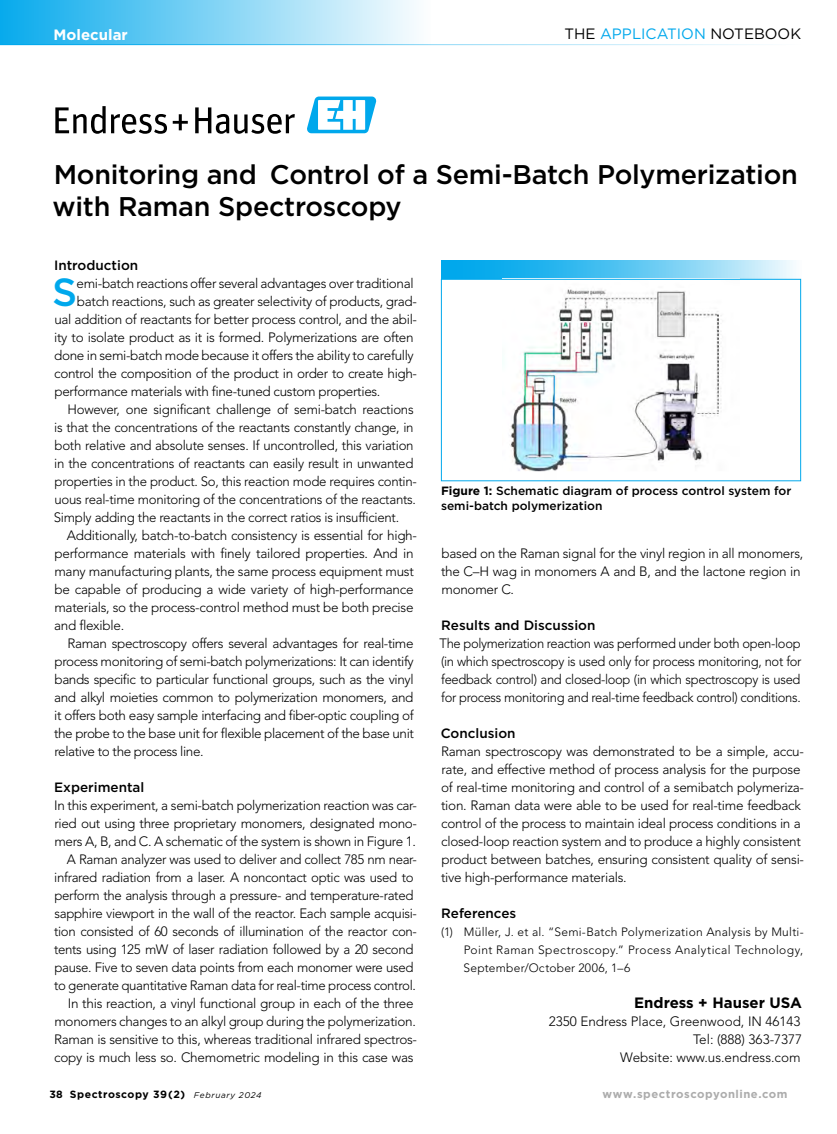
<style>
.page{position:relative;width:837px;height:1134px;background:#fff}
.page>*{position:absolute;margin:0;border:0;box-sizing:border-box;transform-origin:0 0}
.t1{font:500 39.15px "Gotham";color:#00a8ec}
.t2{font:500 27px/32.4px "Gotham";letter-spacing:-.01em;color:#000}
.t3{font:15px "Gotham";color:#000}
.t4{font:700 15px "Gotham";color:#000}
.t5{font:700 15px "Gotham";color:#fff}
.t6{font:300 13.5px/18px "Avenir LT Std";letter-spacing:-.025em;color:#000}
.t7{font:300 13.5px/18px "Avenir LT Std";letter-spacing:-.025em;color:#000;text-align:justify;scale:.96 1}
.t8{font:300 13.5px/18px "Avenir LT Std";color:#000;text-align:right}
.t9{font:500 13.5px "Gotham";color:#000}
.t10{font:300 12px/18px "Avenir LT Std";letter-spacing:.03em;color:#000;text-align:justify}
.t11{font:500 12px/14.4px "Gotham";color:#000}
.t12{font:700 11.25px "Gotham";letter-spacing:.05em;color:#acacac}
.t13{font:700 10.5px "Gotham";letter-spacing:.05em;color:#000}
.s1{color:#00a8ec}
.s2{font-weight:700}
.s3{font-weight:400;font-style:italic;font-size:8.25px}
</style>
<div class="page">
<div style="left:0;top:0;width:431px;height:45px;background:linear-gradient(to right,#07aaec,#fdfefe)"></div>
<hr style="left:0;top:44px;width:801px;height:1px;background:#00a8ec">
<svg style="left:441px;top:261px;width:360px;height:18px;background:#64c9f2"></svg>
<img style="left:509px;top:289px;width:213px;height:183px">
<div style="left:441px;top:279px;width:360px;height:202px;border:1px solid #00a8ec"></div>
<svg style="left:55px;top:106px;width:112px;height:28px"></svg>
<svg style="left:173px;top:114px;width:15px;height:16px"></svg>
<svg style="left:195px;top:107px;width:100px;height:27px"></svg>
<svg style="left:307px;top:97px;width:69px;height:36px"></svg>
<p class="t5" style="left:54px;top:24px;width:76px">Molecular</p>
<p class="t3" style="left:564px;top:24px;width:238px">THE <span class="s1">APPLICATION</span> NOTEBOOK</p>
<h2 class="t2" style="left:53px;top:158px;width:747px">Monitoring and Control of a Semi-Batch Polymerization with Raman Spectroscopy</h2>
<p class="t9" style="left:54px;top:256px;width:86px">Introduction</p>
<h1 class="t1" style="left:52px;top:267px;width:27px">S</h1>
<p class="t6" style="left:77px;top:274px;width:339px">emi-batch reactions offer several advantages over traditional</p>
<p class="t6" style="left:77px;top:292px;width:342px">batch reactions, such as greater selectivity of products, grad-</p>
<p class="t6" style="left:54px;top:310px;width:364px">ual addition of reactants for better process control, and the abil-</p>
<p class="t6" style="left:54px;top:328px;width:361px">ity to isolate product as it is formed. Polymerizations are often</p>
<p class="t6" style="left:54px;top:346px;width:361px">done in semi-batch mode because it offers the ability to carefully</p>
<p class="t6" style="left:54px;top:364px;width:364px">control the composition of the product in order to create high-</p>
<p class="t6" style="left:55px;top:382px;width:327px">performance materials with fine-tuned custom properties.</p>
<p class="t6" style="left:68px;top:400px;width:348px">However, one significant challenge of semi-batch reactions</p>
<p class="t6" style="left:54px;top:418px;width:361px">is that the concentrations of the reactants constantly change, in</p>
<p class="t6" style="left:55px;top:436px;width:361px">both relative and absolute senses. If uncontrolled, this variation</p>
<p class="t6" style="left:54px;top:454px;width:361px">in the concentrations of reactants can easily result in unwanted</p>
<p class="t6" style="left:55px;top:472px;width:364px">properties in the product. So, this reaction mode requires contin-</p>
<p class="t6" style="left:54px;top:490px;width:363px">uous real-time monitoring of the concentrations of the reactants.</p>
<p class="t6" style="left:54px;top:508px;width:347px">Simply adding the reactants in the correct ratios is insufficient.</p>
<p class="t6" style="left:67px;top:526px;width:352px">Additionally, batch-to-batch consistency is essential for high-</p>
<p class="t6" style="left:55px;top:544px;width:361px">performance materials with finely tailored properties. And in</p>
<p class="t6" style="left:54px;top:562px;width:361px">many manufacturing plants, the same process equipment must</p>
<p class="t6" style="left:55px;top:580px;width:361px">be capable of producing a wide variety of high-performance</p>
<p class="t6" style="left:54px;top:598px;width:361px">materials, so the process-control method must be both precise</p>
<p class="t6" style="left:54px;top:616px;width:72px">and flexible.</p>
<p class="t6" style="left:68px;top:634px;width:347px">Raman spectroscopy offers several advantages for real-time</p>
<p class="t6" style="left:55px;top:652px;width:361px">process monitoring of semi-batch polymerizations: It can identify</p>
<p class="t6" style="left:55px;top:670px;width:361px">bands specific to particular functional groups, such as the vinyl</p>
<p class="t6" style="left:54px;top:688px;width:361px">and alkyl moieties common to polymerization monomers, and</p>
<p class="t6" style="left:54px;top:706px;width:361px">it offers both easy sample interfacing and fiber-optic coupling of</p>
<p class="t6" style="left:54px;top:724px;width:361px">the probe to the base unit for flexible placement of the base unit</p>
<p class="t6" style="left:54px;top:742px;width:151px">relative to the process line.</p>
<p class="t9" style="left:54px;top:778px;width:92px">Experimental</p>
<p class="t6" style="left:54px;top:796px;width:365px;text-align:right">In this experiment, a semi-batch polymerization reaction was car&shy;ried out using three proprietary monomers, designated mono&shy;mers A, B, and C. A schematic of the system is shown in Figure 1.<br>A Raman analyzer was used to deliver and collect 785 nm near&shy;infrared radiation from a laser. A noncontact optic was used to perform the analysis through a pressure- and temperature-rated sapphire viewport in the wall of the reactor. Each sample acquisi&shy;tion consisted of 60 seconds of illumination of the reactor con&shy;tents using 125 mW of laser radiation followed by a 20 second pause. Five to seven data points from each monomer were used to generate quantitative Raman data for real-time process control.<br>In this reaction, a vinyl functional group in each of the three monomers changes to an alkyl group during the polymerization.<br>Raman is sensitive to this, whereas traditional infrared spectros&shy;copy is much less so. Chemometric modeling in this case was</p>
<p class="t11" style="left:441px;top:484px;width:352px"><span class="s2">Figure 1:</span> Schematic diagram of process control system for semi-batch polymerization</p>
<p class="t6" style="left:441px;top:544px;width:364px">based on the Raman signal for the vinyl region in all monomers, the C–H wag in monomers A and B, and the lactone region in monomer C.</p>
<p class="t9" style="left:441px;top:616px;width:156px">Results and Discussion</p>
<p class="t7" style="left:440px;top:634px;width:378px">The polymerization reaction was performed under both open-loop (in which spectroscopy is used only for process monitoring, not for feedback control) and closed-loop (in which spectroscopy is used for process monitoring and real-time feedback control) conditions.</p>
<p class="t9" style="left:441px;top:724px;width:76px">Conclusion</p>
<p class="t6" style="left:441px;top:742px;width:365px">Raman spectroscopy was demonstrated to be a simple, accu&shy;rate, and effective method of process analysis for the purpose of real-time monitoring and control of a semibatch polymeriza&shy;tion. Raman data were able to be used for real-time feedback control of the process to maintain ideal process conditions in a closed-loop reaction system and to produce a highly consistent product between batches, ensuring consistent quality of sensi&shy;tive high-performance materials.</p>
<p class="t9" style="left:441px;top:904px;width:77px">References</p>
<p class="t10" style="left:463px;top:923px;width:342px;text-indent:-22px">(1) Müller, J. et al. “Semi-Batch Polymerization Analysis by Multi-Point Raman Spectroscopy.” Process Analytical Technology, September/October 2006, 1–6</p>
<p class="t4" style="left:634px;top:993px;width:169px">Endress + Hauser USA</p>
<p class="t8" style="left:549px;top:1012px;width:255px">2350 Endress Place, Greenwood, IN 46143<br>Tel: (888) 363-7377<br>Website: www.us.endress.com</p>
<p class="t13" style="left:49px;top:1087px;width:214px">38 Spectroscopy 39(2) <span class="s3">February 2024</span></p>
<p class="t12" style="left:602px;top:1087px;width:187px">www.spectroscopyonline.com</p>
</div>
